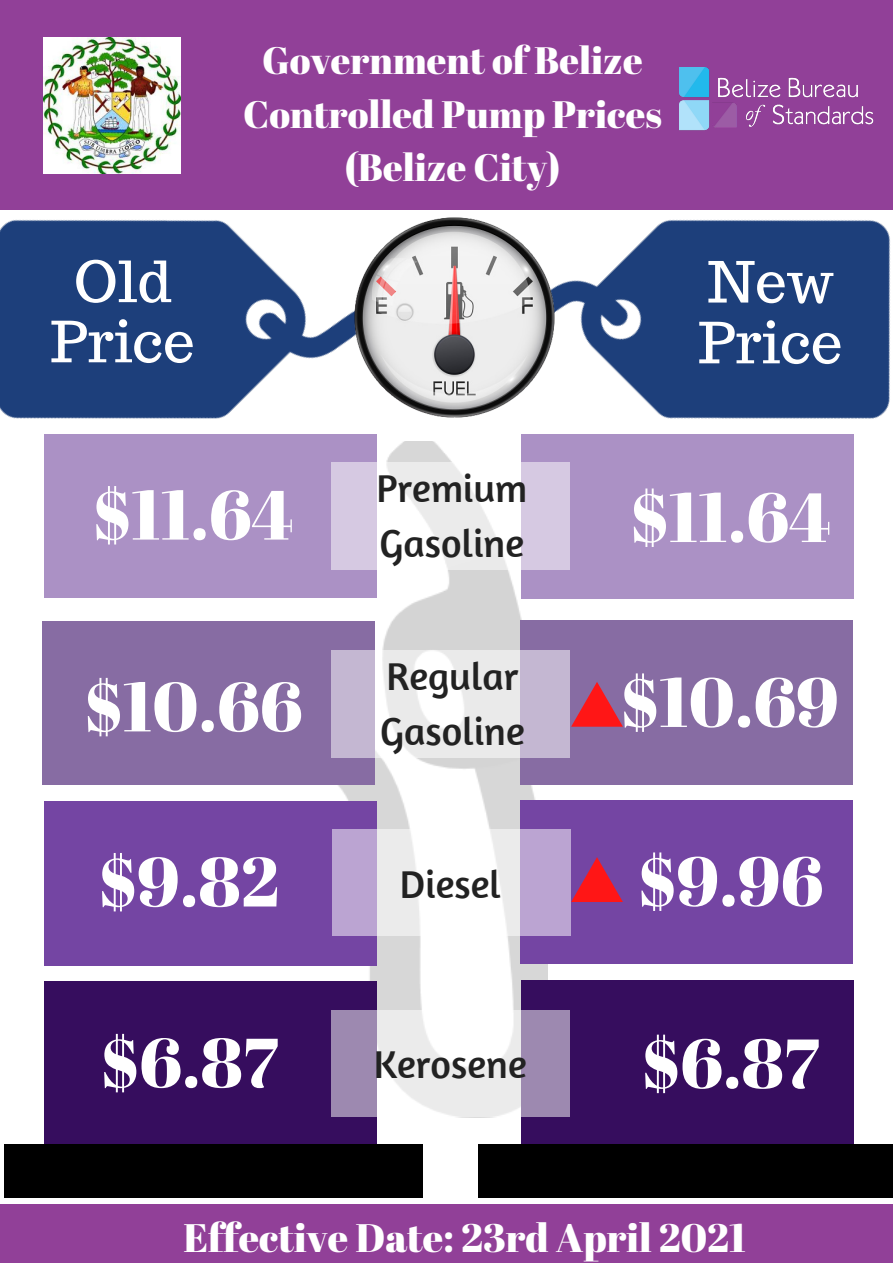
<style>
.page{position:relative;width:893px;height:1263px;background:#fff}
.page>*{position:absolute;margin:0;border:0;box-sizing:border-box;transform-origin:0 0}
.t1{font:69.53px "Abril Fatface";color:#fff}
.t2{font:56.62px "Trocchi";color:#fff}
.t3{font:56.55px "Trocchi";color:#fff}
.t4{font:39.75px "Amaranth";color:#222}
.t5{font:39.75px "Abril Fatface";color:#fff}
.t6{font:38.17px "Abril Fatface";color:#fff}
</style>
<div class="page">
<div style="left:44px;top:434px;width:332px;height:163px;background:#ab91c5"></div>
<img style="left:338px;top:441px;width:209px;height:569px">
<div style="left:520px;top:621px;width:332px;height:163px;background:#876ca3"></div>
<div style="left:42px;top:621px;width:332px;height:163px;background:#876ca3"></div>
<div style="left:521px;top:435px;width:332px;height:163px;background:#ab91c5"></div>
<div style="left:45px;top:802px;width:332px;height:163px;background:#7445a3"></div>
<div style="left:520px;top:800px;width:332px;height:164px;background:#7445a3"></div>
<div style="left:521px;top:981px;width:332px;height:163px;background:#360d5e"></div>
<div style="left:44px;top:981px;width:332px;height:163px;background:#360d5e"></div>
<div style="left:4px;top:1144px;width:419px;height:53px;background:#000"></div>
<div style="left:478px;top:1144px;width:415px;height:54px;background:#000"></div>
<div style="left:331px;top:463px;width:239px;height:106px;background:linear-gradient(to bottom,#e8e8e8,#f5f5f5)"></div>
<svg style="left:331px;top:651px;width:239px;height:106px"></svg>
<svg style="left:332px;top:829px;width:238px;height:107px"></svg>
<svg style="left:331px;top:1010px;width:239px;height:107px"></svg>
<div style="left:0;top:0;width:893px;height:209px;background:#914098"></div>
<img style="left:44px;top:37px;width:136px;height:30px">
<div style="left:0;top:1204px;width:893px;height:59px;background:#914098"></div>
<svg style="left:571px;top:682px;width:52px;height:45px"></svg>
<img style="left:463px;top:120px;width:430px;height:450px">
<img style="left:679px;top:67px;width:194px;height:69px">
<img style="left:0;top:67px;width:423px;height:517px">
<img style="left:337px;top:200px;width:234px;height:234px">
<svg style="left:571px;top:857px;width:52px;height:45px"></svg>
<p class="t2" style="left:74px;top:244px;width:99px">Old</p>
<p class="t2" style="left:51px;top:305px;width:146px">Price</p>
<p class="t6" style="left:262px;top:34px;width:382px">Government of Belize</p>
<p class="t6" style="left:243px;top:87px;width:420px">Controlled Pump Prices</p>
<p class="t6" style="left:344px;top:140px;width:217px">(Belize City)</p>
<p class="t3" style="left:707px;top:245px;width:127px">New</p>
<p class="t3" style="left:698px;top:306px;width:146px">Price</p>
<p class="t1" style="left:92px;top:466px;width:203px">$11.64</p>
<p class="t1" style="left:83px;top:658px;width:221px">$10.66</p>
<p class="t1" style="left:98px;top:833px;width:183px">$9.82</p>
<p class="t1" style="left:100px;top:1014px;width:180px">$6.87</p>
<p class="t4" style="left:376px;top:463px;width:152px">Premium</p>
<p class="t4" style="left:379px;top:518px;width:146px">Gasoline</p>
<p class="t4" style="left:386px;top:651px;width:133px">Regular</p>
<p class="t4" style="left:380px;top:706px;width:146px">Gasoline</p>
<p class="t4" style="left:400px;top:859px;width:103px">Diesel</p>
<p class="t4" style="left:374px;top:1039px;width:155px">Kerosene</p>
<p class="t1" style="left:629px;top:468px;width:203px">$11.64</p>
<p class="t1" style="left:620px;top:653px;width:221px">$10.69</p>
<p class="t1" style="left:637px;top:832px;width:188px">$9.96</p>
<p class="t1" style="left:641px;top:1014px;width:180px">$6.87</p>
<p class="t5" style="left:183px;top:1209px;width:564px">Effective Date: 23rd April 2021</p>
</div>
